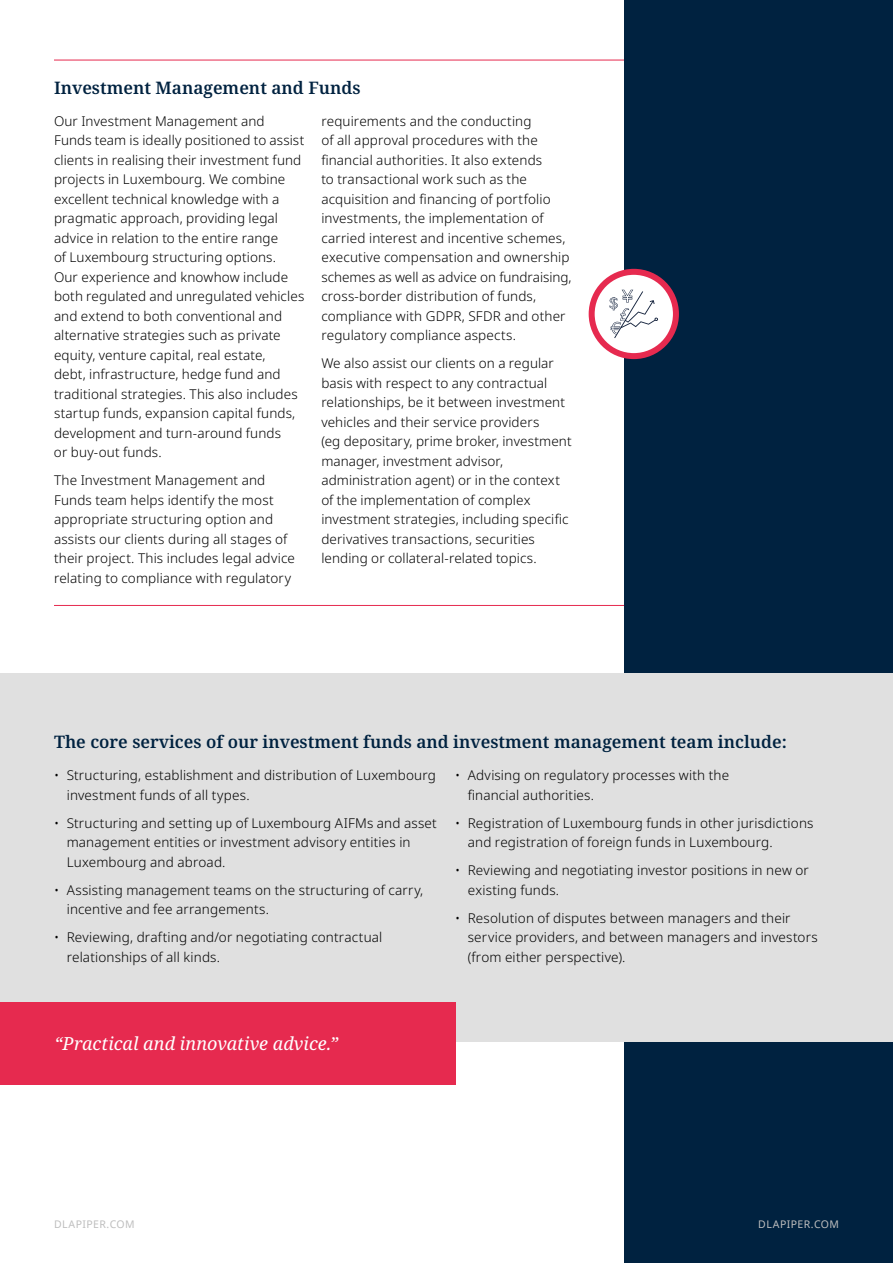
<style>
.page{position:relative;width:893px;height:1263px;background:#fff}
.page>*{position:absolute;margin:0;border:0;box-sizing:border-box;transform-origin:0 0}
.t1{font:italic 18px "Noto Serif";letter-spacing:.005em;color:#fff}
.t2{font:600 17.25px "Noto Serif";color:#002240}
.t3{font:300 13.5px/19.5px "Noto Sans";letter-spacing:.01em;color:#000}
.t4{font:10.5px "Noto Sans";letter-spacing:.04em;color:#bebebe}
</style>
<div class="page">
<svg style="left:54px;top:59px;width:571px;height:547px"></svg>
<div style="left:625px;top:0;width:268px;height:1263px;background:#002240"></div>
<svg style="left:592px;top:272px;width:84px;height:84px;fill:#fff"></svg>
<svg style="left:609px;top:290px;width:49px;height:48px"></svg>
<div style="left:589px;top:269px;width:90px;height:90px;border:6px solid #e62a4f;border-radius:50%"></div>
<div style="left:0;top:673px;width:893px;height:369px;background:#e0e0e0"></div>
<div style="left:0;top:1003px;width:455px;height:82px;background:#e62a4f"></div>
<p class="t2" style="left:54px;top:75px;width:308px">Investment Management and Funds</p>
<p class="t3" style="left:54px;top:111px;width:252px">Our Investment Management and Funds team is ideally positioned to assist clients in realising their investment fund projects in Luxembourg. We combine excellent technical knowledge with a pragmatic approach, providing legal advice in relation to the entire range<br>of Luxembourg structuring options.<br>Our experience and knowhow include both regulated and unregulated vehicles and extend to both conventional and alternative strategies such as private equity, venture capital, real estate,<br>debt, infrastructure, hedge fund and traditional strategies. This also includes startup funds, expansion capital funds, development and turn-around funds<br>or buy-out funds.</p>
<p class="t3" style="left:54px;top:471px;width:242px">The Investment Management and Funds team helps identify the most appropriate structuring option and assists our clients during all stages of their project. This includes legal advice relating to compliance with regulatory</p>
<p class="t3" style="left:321px;top:111px;width:252px">requirements and the conducting<br>of all approval procedures with the financial authorities. It also extends<br>to transactional work such as the acquisition and financing of portfolio investments, the implementation of carried interest and incentive schemes, executive compensation and ownership schemes as well as advice on fundraising, cross-border distribution of funds, compliance with GDPR, SFDR and other regulatory compliance aspects.</p>
<p class="t3" style="left:321px;top:354px;width:252px">We also assist our clients on a regular basis with respect to any contractual relationships, be it between investment vehicles and their service providers<br>(eg depositary, prime broker, investment manager, investment advisor, administration agent) or in the context of the implementation of complex investment strategies, including specific derivatives transactions, securities lending or collateral-related topics.</p>
<p class="t2" style="left:54px;top:730px;width:734px">The core services of our investment funds and investment management team include:</p>
<p class="t3" style="left:67px;top:766px;width:371px;text-indent:-13px">• Structuring, establishment and distribution of Luxembourg investment funds of all types.</p>
<p class="t3" style="left:67px;top:813px;width:371px;text-indent:-13px">• Structuring and setting up of Luxembourg AIFMs and asset management entities or investment advisory entities in<br>Luxembourg and abroad.</p>
<p class="t3" style="left:67px;top:880px;width:358px;text-indent:-13px">• Assisting management teams on the structuring of carry, incentive and fee arrangements.</p>
<p class="t3" style="left:67px;top:928px;width:317px;text-indent:-13px">• Reviewing, drafting and/or negotiating contractual relationships of all kinds.</p>
<p class="t3" style="left:468px;top:766px;width:263px;text-indent:-13px">• Advising on regulatory processes with the financial authorities.</p>
<p class="t3" style="left:468px;top:813px;width:347px;text-indent:-13px">• Registration of Luxembourg funds in other jurisdictions and registration of foreign funds in Luxembourg.</p>
<p class="t3" style="left:468px;top:861px;width:343px;text-indent:-13px">• Reviewing and negotiating investor positions in new or existing funds.</p>
<p class="t3" style="left:468px;top:908px;width:351px;text-indent:-13px">• Resolution of disputes between managers and their service providers, and between managers and investors (from either perspective).</p>
<h1 class="t1" style="left:55px;top:1031px;width:285px">“Practical and innovative advice.”</h1>
<p class="t4" style="left:54px;top:1216px;width:82px">DLAPIPER.COM</p>
<p class="t4" style="left:833px;top:1216px;width:7px">7</p>
<p class="t4" style="left:758px;top:1216px;width:82px">DLAPIPER.COM</p>
</div>
